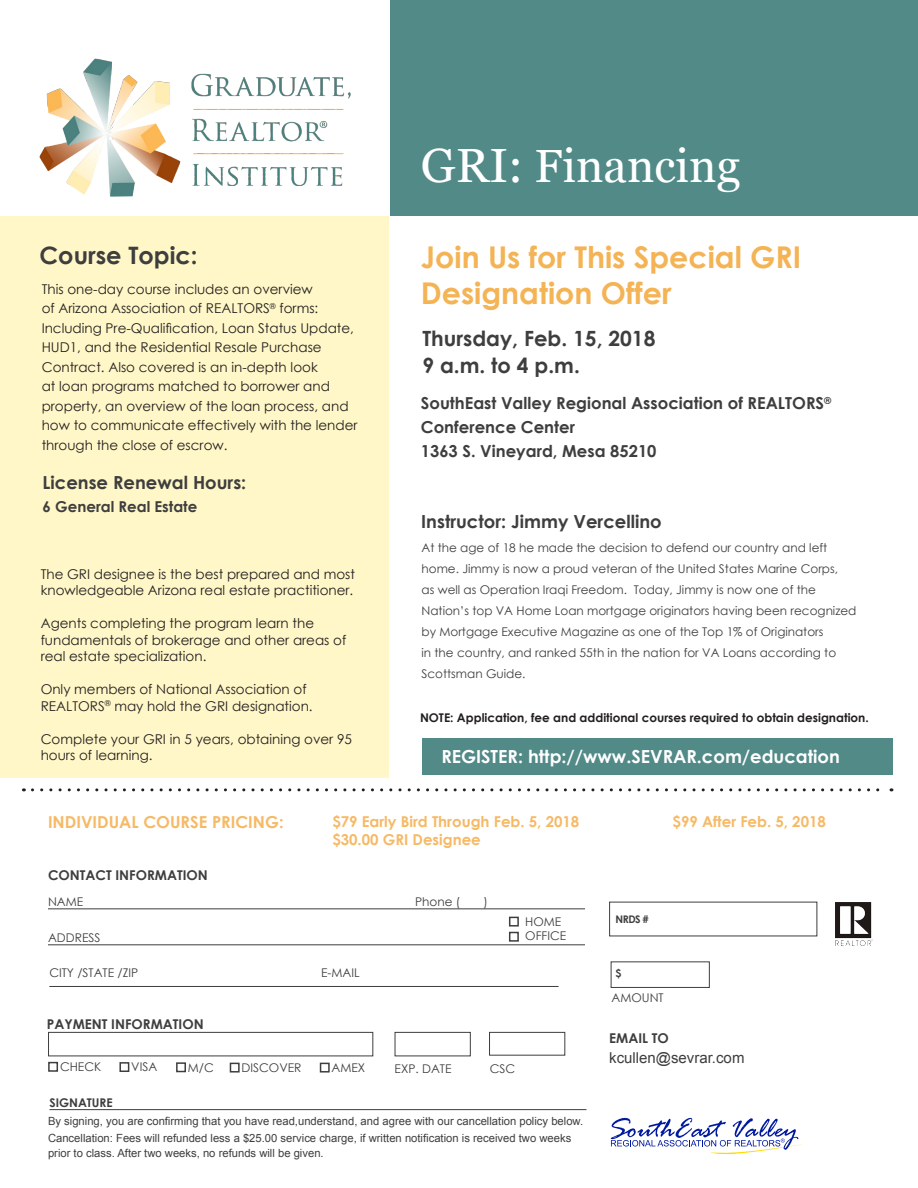
<style>
.page{position:relative;width:918px;height:1188px;background:#fff}
.page>*{position:absolute;margin:0;border:0;box-sizing:border-box;transform-origin:0 0}
.t1{font:46.5px "Georgia";color:#fff}
.t2{font:700 30px/36px "Century Gothic";color:#f4b354}
.t3{font:700 24px "Century Gothic";color:#3e3e3f}
.t4{font:700 21px "Century Gothic";color:#3e3e3f}
.t5{font:700 18px "Century Gothic";color:#3e3e3f}
.t6{font:700 18px "Century Gothic";color:#fff}
.t7{font:700 16.5px "Century Gothic";color:#3e3e3f}
.t8{font:700 16.5px "Century Gothic";color:#f6b965}
.t9{font:700 15px "Century Gothic";color:#f6b965}
.t10{font:15px "Arial";color:#3e3e3f}
.t11{font:700 15px "Century Gothic";color:#3e3e3f}
.t12{font:13.5px/19.5px "Century Gothic";color:#231f20}
.t13{font:700 13.5px "Century Gothic";color:#3e3e3f}
.t14{font:12px/21px "Century Gothic";color:#3e3e3f}
.t15{font:700 12px "Century Gothic";color:#231f20}
.t16{font:700 12px "Century Gothic";color:#3e3e3f}
.t17{font:11.25px/14.4px "Arial";color:#3e3e3f}
.t18{font:700 10.5px "Century Gothic";color:#3e3e3f}
.s1{font-size:48px}
</style>
<div class="page">
<hr style="left:48px;top:909px;width:537px;height:1px;background:#3e3e3f">
<hr style="left:48px;top:945px;width:537px;height:1px;background:#3e3e3f">
<div style="left:509px;top:917px;width:10px;height:10px;border:2px solid #3e3e3f"></div>
<div style="left:509px;top:932px;width:10px;height:10px;border:2px solid #3e3e3f"></div>
<div style="left:611px;top:961px;width:99px;height:27px;border:1px solid #3e3e3f"></div>
<hr style="left:49px;top:986px;width:510px;height:1px;background:#3e3e3f">
<div style="left:48px;top:1032px;width:325px;height:24px;border:1px solid #3e3e3f"></div>
<div style="left:395px;top:1032px;width:76px;height:24px;border:1px solid #3e3e3f"></div>
<div style="left:489px;top:1032px;width:76px;height:24px;border:1px solid #3e3e3f"></div>
<div style="left:48px;top:1062px;width:10px;height:10px;border:2px solid #3e3e3f"></div>
<div style="left:119px;top:1062px;width:10px;height:10px;border:2px solid #3e3e3f"></div>
<div style="left:176px;top:1062px;width:10px;height:10px;border:2px solid #3e3e3f"></div>
<div style="left:230px;top:1063px;width:10px;height:10px;border:2px solid #3e3e3f"></div>
<div style="left:320px;top:1063px;width:10px;height:10px;border:2px solid #3e3e3f"></div>
<hr style="left:50px;top:1109px;width:536px;height:1px;background:#3e3e3f">
<svg style="left:611px;top:1118px;width:191px;height:36px"></svg>
<div style="left:391px;top:0;width:527px;height:216px;background:#528a88"></div>
<img style="left:39px;top:58px;width:312px;height:139px">
<svg style="left:32px;top:788px;width:860px;height:3px"></svg>
<div style="left:0;top:216px;width:389px;height:562px;background:#fff7c7"></div>
<div style="left:422px;top:738px;width:470px;height:36px;background:#528a88"></div>
<img style="left:835px;top:902px;width:37px;height:43px">
<p class="t3" style="left:40px;top:237px;width:159px">Course Topic:</p>
<p class="t12" style="left:42px;top:279px;width:317px">This one-day course includes an overview<br>of Arizona Association of REALTORS<sup>®</sup> forms:<br>Including Pre-Qualification, Loan Status Update, HUD1, and the Residential Resale Purchase Contract. Also covered is an in-depth look<br>at loan programs matched to borrower and property, an overview of the loan process, and how to communicate effectively with the lender through the close of escrow.</p>
<p class="t5" style="left:43px;top:469px;width:205px">License Renewal Hours:</p>
<p class="t11" style="left:43px;top:495px;width:156px">6 General Real Estate</p>
<p class="t12" style="left:41px;top:566px;width:316px;line-height:16.5px">The GRI designee is the best prepared and most knowledgeable Arizona real estate practitioner.</p>
<p class="t12" style="left:41px;top:615px;width:307px;line-height:16.5px">Agents completing the program learn the fundamentals of brokerage and other areas of real estate specialization.</p>
<p class="t12" style="left:41px;top:681px;width:273px;line-height:16.5px">Only members of National Association of<br>REALTORS<sup>®</sup> may hold the GRI designation.</p>
<p class="t12" style="left:41px;top:731px;width:313px;line-height:16.5px">Complete your GRI in 5 years, obtaining over 95 hours of learning.</p>
<p class="t1" style="left:421px;top:138px;width:321px"><span class="s1">GRI:</span> Financing</p>
<p class="t2" style="left:421px;top:238px;width:382px">Join Us for This Special GRI<br>Designation Offer</p>
<p class="t4" style="left:422px;top:323px;width:235px">Thursday, Feb. 15, 2018</p>
<p class="t4" style="left:422px;top:350px;width:159px">9 a.m. to 4 p.m.</p>
<p class="t7" style="left:421px;top:391px;width:412px">SouthEast Valley Regional Association of REALTORS<sup>®</sup></p>
<p class="t7" style="left:421px;top:415px;width:156px">Conference Center</p>
<p class="t7" style="left:421px;top:439px;width:237px">1363 S. Vineyard, Mesa 85210</p>
<p class="t5" style="left:421px;top:508px;width:242px">Instructor: Jimmy Vercellino</p>
<p class="t14" style="left:422px;top:537px;width:436px">At the age of 18 he made the decision to defend our country and left home. Jimmy is now a proud veteran of the United States Marine Corps,<br>as well as Operation Iraqi Freedom. Today, Jimmy is now one of the Nation’s top VA Home Loan mortgage originators having been recognized by Mortgage Executive Magazine as one of the Top 1% of Originators<br>in the country, and ranked 55th in the nation for VA Loans according to Scottsman Guide.</p>
<p class="t15" style="left:420px;top:708px;width:450px">NOTE: Application, fee and additional courses required to obtain designation.</p>
<p class="t6" style="left:441px;top:743px;width:400px">REGISTER: http://www.SEVRAR.com/education</p>
<p class="t8" style="left:48px;top:809px;width:237px">INDIVIDUAL COURSE PRICING:</p>
<p class="t9" style="left:332px;top:810px;width:248px">$79 Early Bird Through Feb. 5, 2018</p>
<p class="t9" style="left:332px;top:828px;width:150px">$30.00 GRI Designee</p>
<p class="t13" style="left:48px;top:865px;width:161px">CONTACT INFORMATION</p>
<p class="t14" style="left:48px;top:891px;width:37px">NAME</p>
<p class="t14" style="left:415px;top:891px;width:47px">Phone (</p>
<p class="t14" style="left:484px;top:891px;width:6px">)</p>
<p class="t14" style="left:48px;top:927px;width:54px">ADDRESS</p>
<p class="t14" style="left:49px;top:962px;width:90px">CITY /STATE /ZIP</p>
<p class="t14" style="left:321px;top:962px;width:40px">E-MAIL</p>
<p class="t14" style="left:525px;top:911px;width:38px">HOME</p>
<p class="t14" style="left:525px;top:925px;width:42px">OFFICE</p>
<p class="t13" style="left:47px;top:1013px;width:158px">PAYMENT INFORMATION</p>
<p class="t14" style="left:60px;top:1056px;width:43px">CHECK</p>
<p class="t14" style="left:131px;top:1056px;width:27px">VISA</p>
<p class="t14" style="left:188px;top:1057px;width:28px">M/C</p>
<p class="t14" style="left:242px;top:1057px;width:61px">DISCOVER</p>
<p class="t14" style="left:332px;top:1057px;width:35px">AMEX</p>
<p class="t14" style="left:395px;top:1058px;width:58px">EXP. DATE</p>
<p class="t14" style="left:490px;top:1058px;width:27px">CSC</p>
<p class="t16" style="left:50px;top:1094px;width:65px">SIGNATURE</p>
<p class="t17" style="left:48px;top:1114px;width:537px">By signing, you are confirming that you have read,understand, and agree with our cancellation policy below.</p>
<p class="t17" style="left:48px;top:1131px;width:525px">Cancellation: Fees will refunded less a $25.00 service charge, if written notification is received two weeks prior to class. After two weeks, no refunds will be given.</p>
<p class="t9" style="left:673px;top:810px;width:155px">$99 After Feb. 5, 2018</p>
<p class="t18" style="left:616px;top:912px;width:35px">NRDS #</p>
<p class="t18" style="left:616px;top:965px;width:7px">$</p>
<p class="t14" style="left:611px;top:987px;width:54px">AMOUNT</p>
<p class="t13" style="left:609px;top:1028px;width:61px">EMAIL TO</p>
<p class="t10" style="left:609px;top:1048px;width:137px">kcullen@sevrar.com</p>
</div>
